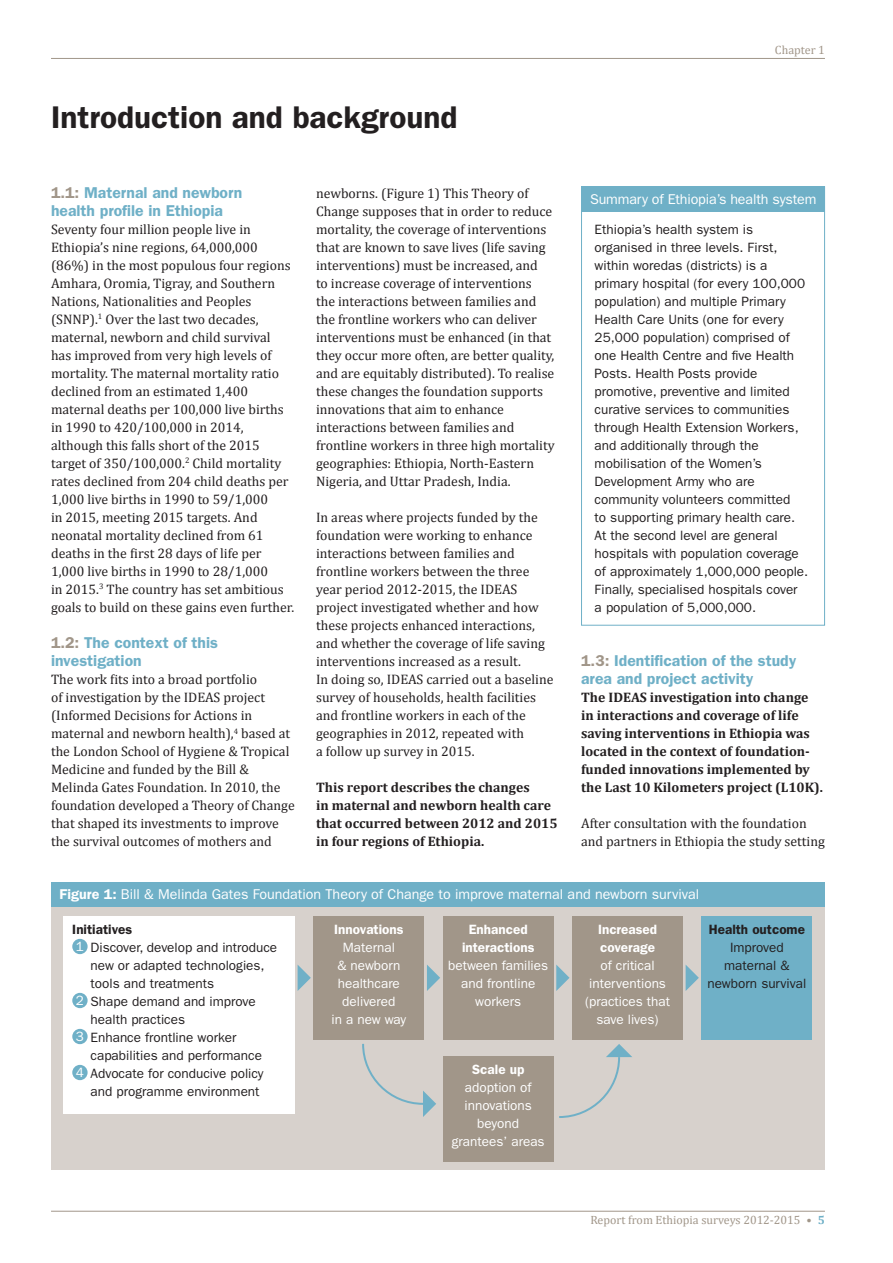
<style>
.page{position:relative;width:893px;height:1263px;background:#fff}
.page>*{position:absolute;margin:0;border:0;box-sizing:border-box;transform-origin:0 0}
.t1{font:600 31.5px "ITC Franklin Gothic Std";color:#231f20}
.t2{font:600 15.75px/18px "ITC Franklin Gothic Std";color:#6fb0c7}
.t3{font:14.25px "ITC Franklin Gothic Std";color:#fff}
.t4{font:13.8px/18px "Cambria";color:#231f20}
.t5{font:700 13.8px/18px "Cambria";color:#231f20}
.t6{font:13.5px/18px "ITC Franklin Gothic Std";color:#231f20;text-align:center}
.t7{font:13.5px/18px "ITC Franklin Gothic Std";color:#fff;text-align:center}
.t8{font:600 13.5px/18px "ITC Franklin Gothic Std";color:#fff;text-align:center}
.t9{font:600 13.5px "ITC Franklin Gothic Std";color:#231f20}
.t10{font:12px "Cambria";color:#a19689}
.s1{color:#a19689}
.s2{font-weight:600}
.s3{color:#fff}
.s4{font-weight:700}
.s5{font-weight:700;color:#6fb0c7}
</style>
<div class="page">
<hr style="left:51px;top:1211px;width:774px;height:1px;background:#a19689">
<hr style="left:51px;top:58px;width:774px;height:1px;background:#a19689">
<div style="left:51px;top:882px;width:774px;height:26px;background:#6fb0c7"></div>
<div style="left:51px;top:908px;width:774px;height:262px;background:#d7d1cc"></div>
<div style="left:64px;top:916px;width:231px;height:198px;background:#fff"></div>
<div style="left:72px;top:939px;width:16px;height:15px;background:#6fb0c7;border-radius:50%"></div>
<div style="left:72px;top:993px;width:16px;height:15px;background:#6fb0c7;border-radius:50%"></div>
<div style="left:72px;top:1029px;width:16px;height:15px;background:#6fb0c7;border-radius:50%"></div>
<div style="left:72px;top:1065px;width:16px;height:15px;background:#6fb0c7;border-radius:50%"></div>
<div style="left:314px;top:916px;width:110px;height:123px;background:#a19689"></div>
<div style="left:443px;top:916px;width:110px;height:123px;background:#a19689"></div>
<div style="left:443px;top:1056px;width:110px;height:105px;background:#a19689"></div>
<div style="left:572px;top:916px;width:111px;height:123px;background:#a19689"></div>
<div style="left:702px;top:916px;width:110px;height:123px;background:#6fb0c7"></div>
<svg style="left:298px;top:965px;width:13px;height:26px"></svg>
<svg style="left:427px;top:965px;width:13px;height:26px"></svg>
<svg style="left:556px;top:965px;width:13px;height:26px"></svg>
<svg style="left:686px;top:965px;width:13px;height:26px"></svg>
<svg style="left:362px;top:1043px;width:74px;height:74px"></svg>
<svg style="left:559px;top:1044px;width:73px;height:74px"></svg>
<div style="left:581px;top:186px;width:244px;height:440px;border:1px solid #6fb0c7"></div>
<div style="left:581px;top:187px;width:244px;height:25px;background:#6fb0c7"></div>
<h1 class="t1" style="left:51px;top:98px;width:408px">Introduction and background</h1>
<p class="t2" style="left:51px;top:184px;width:193px"><span class="s1">1.1:</span> Maternal and newborn health profile in Ethiopia</p>
<p class="t4" style="left:51px;top:220px;width:245px">Seventy four million people live in Ethiopia’s nine regions, 64,000,000 (86%) in the most populous four regions Amhara, Oromia, Tigray, and Southern Nations, Nationalities and Peoples (SNNP).<sup>1</sup> Over the last two decades, maternal, newborn and child survival has improved from very high levels of mortality. The maternal mortality ratio declined from an estimated 1,400 maternal deaths per 100,000 live births in 1990 to 420/100,000 in 2014, although this falls short of the 2015 target of 350/100,000.<sup>2</sup> Child mortality rates declined from 204 child deaths per 1,000 live births in 1990 to 59/1,000<br>in 2015, meeting 2015 targets. And neonatal mortality declined from 61 deaths in the first 28 days of life per 1,000 live births in 1990 to 28/1,000<br>in 2015.<sup>3</sup> The country has set ambitious goals to build on these gains even further.</p>
<p class="t2" style="left:51px;top:634px;width:168px"><span class="s1">1.2:</span> The context of this investigation</p>
<p class="t4" style="left:51px;top:670px;width:245px">The work fits into a broad portfolio<br>of investigation by the IDEAS project (Informed Decisions for Actions in maternal and newborn health),<sup>4</sup> based at the London School of Hygiene &amp; Tropical Medicine and funded by the Bill &amp; Melinda Gates Foundation. In 2010, the foundation developed a Theory of Change that shaped its investments to improve the survival outcomes of mothers and</p>
<p class="t4" style="left:316px;top:184px;width:240px">newborns. (Figure 1) This Theory of Change supposes that in order to reduce mortality, the coverage of interventions that are known to save lives (life saving interventions) must be increased, and<br>to increase coverage of interventions<br>the interactions between families and the frontline workers who can deliver interventions must be enhanced (in that they occur more often, are better quality, and are equitably distributed). To realise these changes the foundation supports innovations that aim to enhance interactions between families and frontline workers in three high mortality geographies: Ethiopia, North-Eastern Nigeria, and Uttar Pradesh, India.</p>
<p class="t4" style="left:316px;top:508px;width:239px">In areas where projects funded by the foundation were working to enhance interactions between families and frontline workers between the three year period 2012-2015, the IDEAS project investigated whether and how these projects enhanced interactions, and whether the coverage of life saving interventions increased as a result.<br>In doing so, IDEAS carried out a baseline survey of households, health facilities and frontline workers in each of the geographies in 2012, repeated with<br>a follow up survey in 2015.</p>
<p class="t5" style="left:316px;top:778px;width:243px">This report describes the changes<br>in maternal and newborn health care that occurred between 2012 and 2015 in four regions of Ethiopia.</p>
<p class="t10" style="left:775px;top:43px;width:51px">Chapter 1</p>
<p class="t3" style="left:590px;top:191px;width:228px">Summary of Ethiopia’s health system</p>
<p class="t6" style="left:595px;top:221px;width:215px;text-align:left">Ethiopia’s health system is organised in three levels. First, within woredas (districts) is a primary hospital (for every 100,000 population) and multiple Primary<br>Health Care Units (one for every<br>25,000 population) comprised of one Health Centre and five Health<br>Posts. Health Posts provide promotive, preventive and limited curative services to communities through Health Extension Workers, and additionally through the mobilisation of the Women’s<br>Development Army who are community volunteers committed<br>to supporting primary health care.<br>At the second level are general hospitals with population coverage of approximately 1,000,000 people.<br>Finally, specialised hospitals cover a population of 5,000,000.</p>
<p class="t2" style="left:581px;top:652px;width:217px"><span class="s1">1.3:</span> Identification of the study area and project activity</p>
<p class="t5" style="left:581px;top:688px;width:243px">The IDEAS investigation into change in interactions and coverage of life saving interventions in Ethiopia was located in the context of foundation&shy;funded innovations implemented by the Last 10 Kilometers project (L10K).</p>
<p class="t4" style="left:581px;top:814px;width:245px">After consultation with the foundation and partners in Ethiopia the study setting</p>
<p class="t3" style="left:60px;top:886px;width:641px"><span class="s2">Figure 1:</span> Bill &amp; Melinda Gates Foundation Theory of Change to improve maternal and newborn survival</p>
<p class="t9" style="left:72px;top:921px;width:61px">Initiatives</p>
<p class="t6" style="left:76px;top:938px;width:203px"><span class="s3">1</span> Discover, develop and introduce</p>
<p class="t6" style="left:91px;top:956px;width:176px">new or adapted technologies,</p>
<p class="t6" style="left:91px;top:974px;width:125px">tools and treatments</p>
<p class="t6" style="left:76px;top:992px;width:181px"><span class="s3">2</span> Shape demand and improve</p>
<p class="t6" style="left:91px;top:1010px;width:96px">health practices</p>
<p class="t6" style="left:76px;top:1028px;width:162px"><span class="s3">3</span> Enhance frontline worker</p>
<p class="t6" style="left:91px;top:1046px;width:173px">capabilities and performance</p>
<p class="t6" style="left:76px;top:1064px;width:189px"><span class="s3">4</span> Advocate for conducive policy</p>
<p class="t6" style="left:91px;top:1082px;width:171px">and programme environment</p>
<p class="t8" style="left:334px;top:920px;width:71px">Innovations</p>
<p class="t7" style="left:332px;top:938px;width:76px">Maternal<br>&amp; newborn healthcare delivered<br>in a new way</p>
<p class="t8" style="left:462px;top:920px;width:74px">Enhanced interactions</p>
<p class="t7" style="left:448px;top:956px;width:101px">between families and frontline workers</p>
<p class="t8" style="left:598px;top:920px;width:61px;text-align:left">Increased coverage</p>
<p class="t7" style="left:585px;top:956px;width:87px">of critical interventions (practices that save lives)</p>
<p class="t8" style="left:472px;top:1060px;width:54px">Scale up</p>
<p class="t7" style="left:452px;top:1079px;width:94px">adoption of innovations beyond grantees’ areas</p>
<p class="t9" style="left:709px;top:921px;width:98px">Health outcome</p>
<p class="t6" style="left:707px;top:938px;width:100px">Improved maternal &amp; newborn survival</p>
<p class="t10" style="left:590px;top:1213px;width:236px">Report from Ethiopia surveys 2012-2015 <span class="s4">•</span> <span class="s5">5</span></p>
</div>
